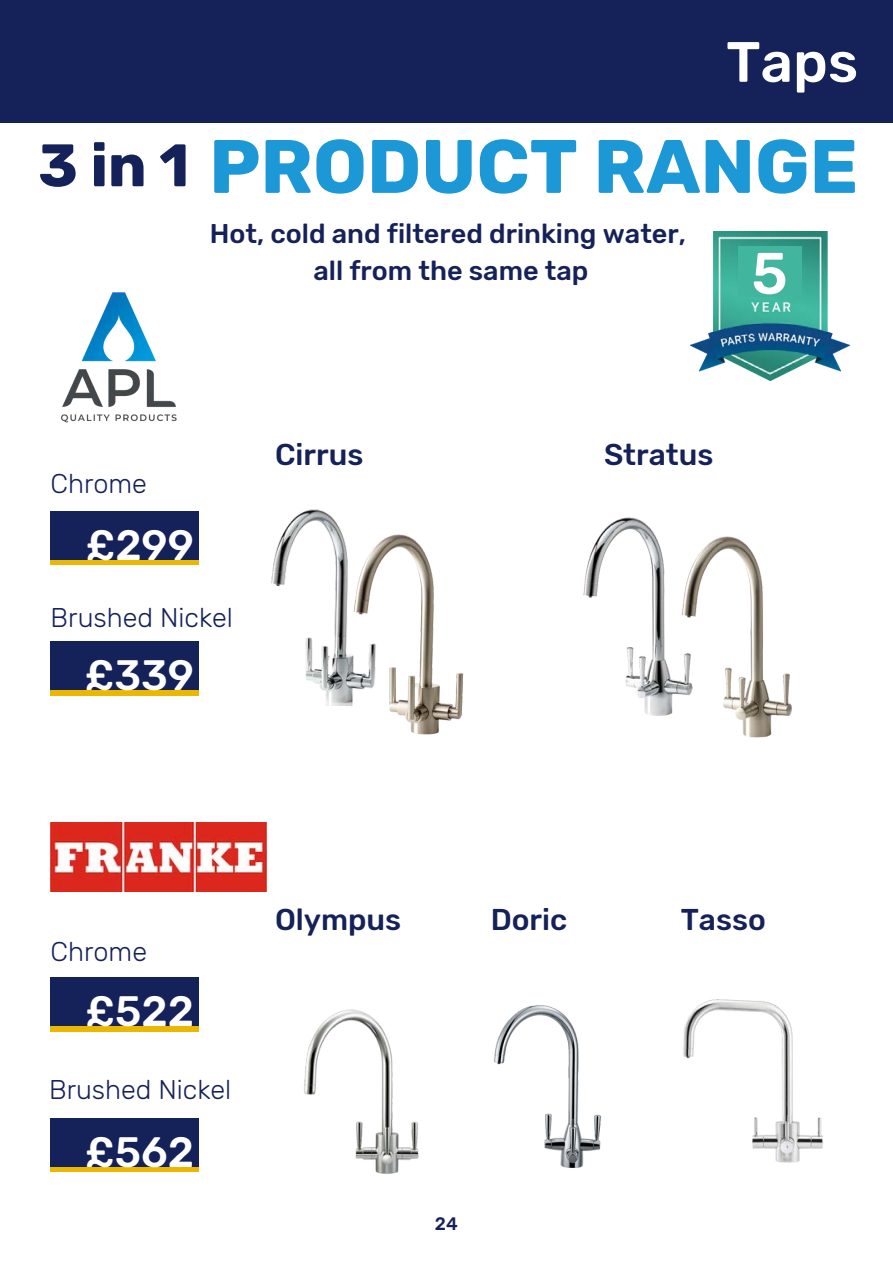
<style>
.page{position:relative;width:893px;height:1264px;background:#fff}
.page>*{position:absolute;margin:0;border:0;box-sizing:border-box;transform-origin:0 0}
.t1{font:700 75.6px "Rubik";color:#1d98d7}
.t2{font:700 59.85px "Rubik";color:#152159}
.t3{font:500 58.35px "Rubik";color:#fff}
.t4{font:500 56.7px "Rubik";color:#fff}
.t5{font:500 42.3px "Rubik";color:#fff}
.t6{font:500 30px "Rubik";color:#152159}
.t7{font:500 27px/37px "Rubik";color:#152159;text-align:center}
.t8{font:300 27px "Rubik";color:#152159}
.t9{font:500 18px "Rubik";color:#152159}
</style>
<div class="page">
<div style="left:0;top:0;width:892px;height:122px;background:#152159"></div>
<img style="left:61px;top:292px;width:116px;height:131px">
<img style="left:583px;top:517px;width:72px;height:171px">
<img style="left:271px;top:509px;width:69px;height:78px">
<img style="left:634px;top:535px;width:158px;height:203px">
<img style="left:303px;top:529px;width:161px;height:206px">
<img style="left:690px;top:231px;width:159px;height:149px">
<div style="left:737px;top:246px;width:64px;height:50px;background:#41b59d"></div>
<div style="left:51px;top:516px;width:148px;height:49px;background:linear-gradient(to right,#ecb700,#ecb700)"></div>
<div style="left:51px;top:511px;width:148px;height:48px;background:#152159"></div>
<div style="left:51px;top:646px;width:148px;height:49px;background:linear-gradient(to right,#ecb700,#ecb700)"></div>
<div style="left:51px;top:641px;width:148px;height:48px;background:#152159"></div>
<img style="left:51px;top:822px;width:215px;height:69px">
<img style="left:304px;top:1009px;width:115px;height:165px">
<img style="left:494px;top:1005px;width:108px;height:163px">
<img style="left:683px;top:999px;width:140px;height:164px">
<div style="left:51px;top:983px;width:148px;height:48px;background:#ecb700"></div>
<div style="left:51px;top:977px;width:148px;height:49px;background:#152159"></div>
<div style="left:51px;top:1123px;width:148px;height:49px;background:linear-gradient(to right,#ecb700,#ecb700)"></div>
<div style="left:51px;top:1118px;width:148px;height:48px;background:#152159"></div>
<h2 class="t2" style="left:38px;top:130px;width:153px">3 in 1</h2>
<h3 class="t4" style="left:726px;top:29px;width:133px">Taps</h3>
<h1 class="t1" style="left:209px;top:122px;width:650px">PRODUCT RANGE</h1>
<p class="t7" style="left:210px;top:215px;width:477px">Hot, cold and filtered drinking water, all from the same tap</p>
<h3 class="t3" style="left:751px;top:239px;width:38px">5</h3>
<p class="t8" style="left:51px;top:468px;width:98px">Chrome</p>
<h3 class="t5" style="left:86px;top:520px;width:110px">£299</h3>
<p class="t6" style="left:275px;top:437px;width:90px">Cirrus</p>
<p class="t6" style="left:604px;top:437px;width:111px">Stratus</p>
<p class="t8" style="left:51px;top:601px;width:184px">Brushed Nickel</p>
<h3 class="t5" style="left:85px;top:650px;width:111px">£339</h3>
<p class="t8" style="left:51px;top:935px;width:98px">Chrome</p>
<h3 class="t5" style="left:85px;top:986px;width:110px">£522</h3>
<p class="t8" style="left:49px;top:1073px;width:184px">Brushed Nickel</p>
<h3 class="t5" style="left:85px;top:1127px;width:110px">£562</h3>
<p class="t6" style="left:275px;top:901px;width:128px">Olympus</p>
<p class="t6" style="left:490px;top:901px;width:78px">Doric</p>
<p class="t6" style="left:680px;top:901px;width:87px">Tasso</p>
<p class="t9" style="left:435px;top:1212px;width:24px">24</p>
</div>
